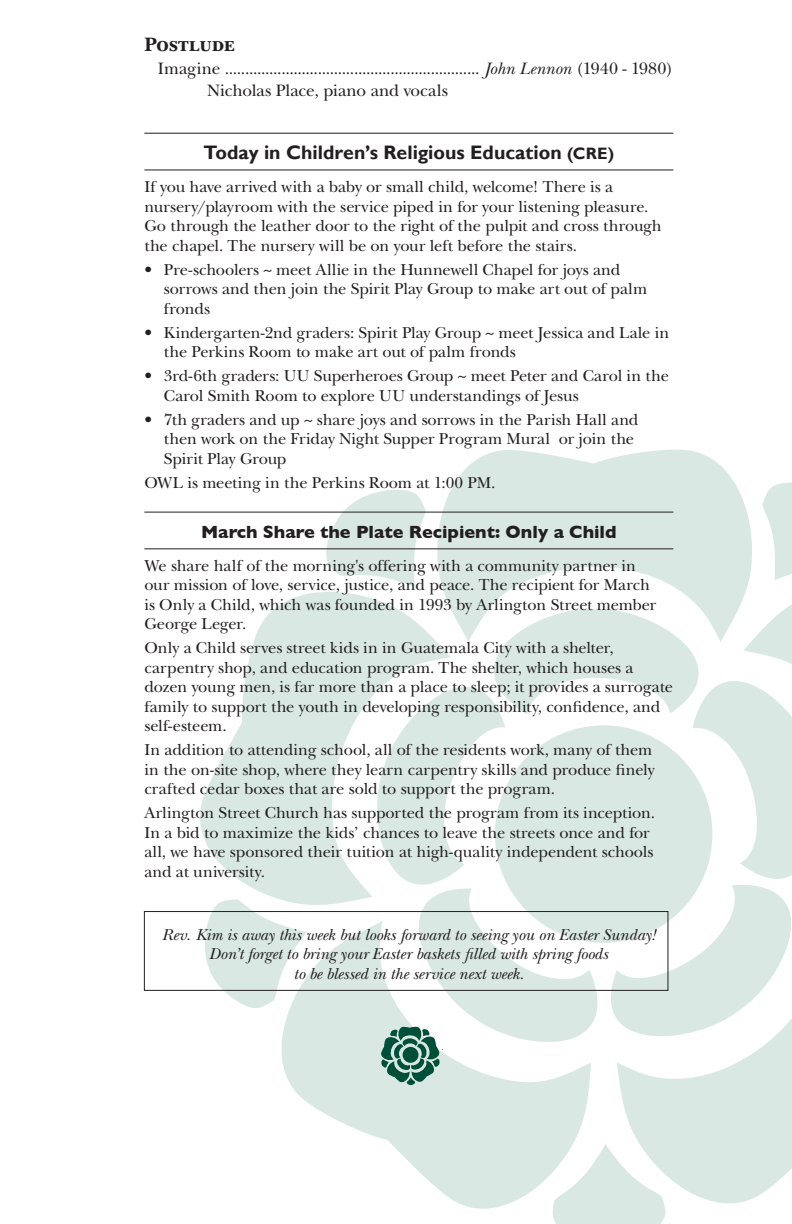
<style>
.page{position:relative;width:792px;height:1224px;background:#fff}
.page>*{position:absolute;margin:0;border:0;box-sizing:border-box;transform-origin:0 0}
.Head{font:20.2px "New Baskerville Bold SC";letter-spacing:-.015em;color:#231f20}
.t1{font:700 19.5px "Gill Sans";color:#231f20}
.t2{font:700 18px "Gill Sans";color:#231f20}
._1st_Line{font:17.2px "New Baskerville";color:#231f20}
.t3{font:16.5px/19.5px "New Baskerville";letter-spacing:-.005em;color:#231f20}
.t4{font:italic 16.5px/19.5px "New Baskerville";color:#231f20;text-align:center}
.s1{font-style:italic}
.s2{font-size:16.5px}
</style>
<div class="page">
<svg style="left:622px;top:1099px;width:170px;height:105px;fill:#d9e8e3"></svg>
<svg style="left:200px;top:592px;width:123px;height:313px;fill:#d9e8e3"></svg>
<svg style="left:281px;top:958px;width:307px;height:251px;fill:#d9e8e3"></svg>
<svg style="left:458px;top:449px;width:273px;height:29px;fill:#d9e8e3"></svg>
<svg style="left:552px;top:1144px;width:115px;height:80px"></svg>
<svg style="left:201px;top:899px;width:106px;height:109px"></svg>
<hr style="left:144px;top:133px;width:529px;height:1px;background:#231f20">
<hr style="left:144px;top:170px;width:529px;height:1px;background:#231f20">
<hr style="left:144px;top:512px;width:529px;height:1px;background:#231f20">
<hr style="left:144px;top:548px;width:529px;height:1px;background:#231f20">
<svg style="left:323px;top:478px;width:469px;height:621px"></svg>
<div style="left:403px;top:1047px;width:16px;height:16px;background:#004f39;border-radius:50%"></div>
<div style="left:144px;top:911px;width:524px;height:80px;border:1px solid #231f20"></div>
<p class="Head" style="left:144px;top:33px;width:92px">Postlude</p>
<p class="_1st_Line" style="left:158px;top:58px;width:517px">Imagine ............................................................... <span class="s1">John Lennon</span> (1940 - 1980)</p>
<p class="_1st_Line" style="left:207px;top:80px;width:242px">Nicholas Place, piano and vocals</p>
<p class="t1" style="left:203px;top:141px;width:412px">Today in Children’s Religious Education <span class="s2">(CRE)</span></p>
<p class="t3" style="left:144px;top:177px;width:519px">If you have arrived with a baby or small child, welcome! There is a nursery/playroom with the service piped in for your listening pleasure.<br>Go through the leather door to the right of the pulpit and cross through the chapel. The nursery will be on your left before the stairs.</p>
<p class="t3" style="left:164px;top:259px;width:485px;text-indent:-20px">• Pre-schoolers ~ meet Allie in the Hunnewell Chapel for joys and sorrows and then join the Spirit Play Group to make art out of palm fronds</p>
<p class="t3" style="left:164px;top:322px;width:507px;text-indent:-20px">• Kindergarten-2nd graders: Spirit Play Group ~ meet Jessica and Lale in the Perkins Room to make art out of palm fronds</p>
<p class="t3" style="left:164px;top:366px;width:507px;text-indent:-20px">• 3rd-6th graders: UU Superheroes Group ~ meet Peter and Carol in the<br>Carol Smith Room to explore UU understandings of Jesus</p>
<p class="t3" style="left:164px;top:409px;width:476px;text-indent:-20px">• 7th graders and up ~ share joys and sorrows in the Parish Hall and then work on the Friday Night Supper Program Mural or join the<br>Spirit Play Group</p>
<p class="t3" style="left:144px;top:472px;width:353px">OWL is meeting in the Perkins Room at 1:00 PM.</p>
<p class="t2" style="left:201px;top:521px;width:417px">March Share the Plate Recipient: Only a Child</p>
<p class="t3" style="left:144px;top:556px;width:514px">We share half of the morning's offering with a community partner in our mission of love, service, justice, and peace. The recipient for March is Only a Child, which was founded in 1993 by Arlington Street member George Leger.</p>
<p class="t3" style="left:144px;top:638px;width:530px">Only a Child serves street kids in in Guatemala City with a shelter, carpentry shop, and education program. The shelter, which houses a dozen young men, is far more than a place to sleep; it provides a surrogate family to support the youth in developing responsibility, confidence, and self-esteem.</p>
<p class="t3" style="left:144px;top:740px;width:512px">In addition to attending school, all of the residents work, many of them in the on-site shop, where they learn carpentry skills and produce finely crafted cedar boxes that are sold to support the program.</p>
<p class="t3" style="left:144px;top:803px;width:512px">Arlington Street Church has supported the program from its inception.<br>In a bid to maximize the kids’ chances to leave the streets once and for all, we have sponsored their tuition at high-quality independent schools and at university.</p>
<p class="t4" style="left:162px;top:925px;width:495px">Rev. Kim is away this week but looks forward to seeing you on Easter Sunday!<br>Don’t forget to bring your Easter baskets filled with spring foods<br>to be blessed in the service next week.</p>
</div>
